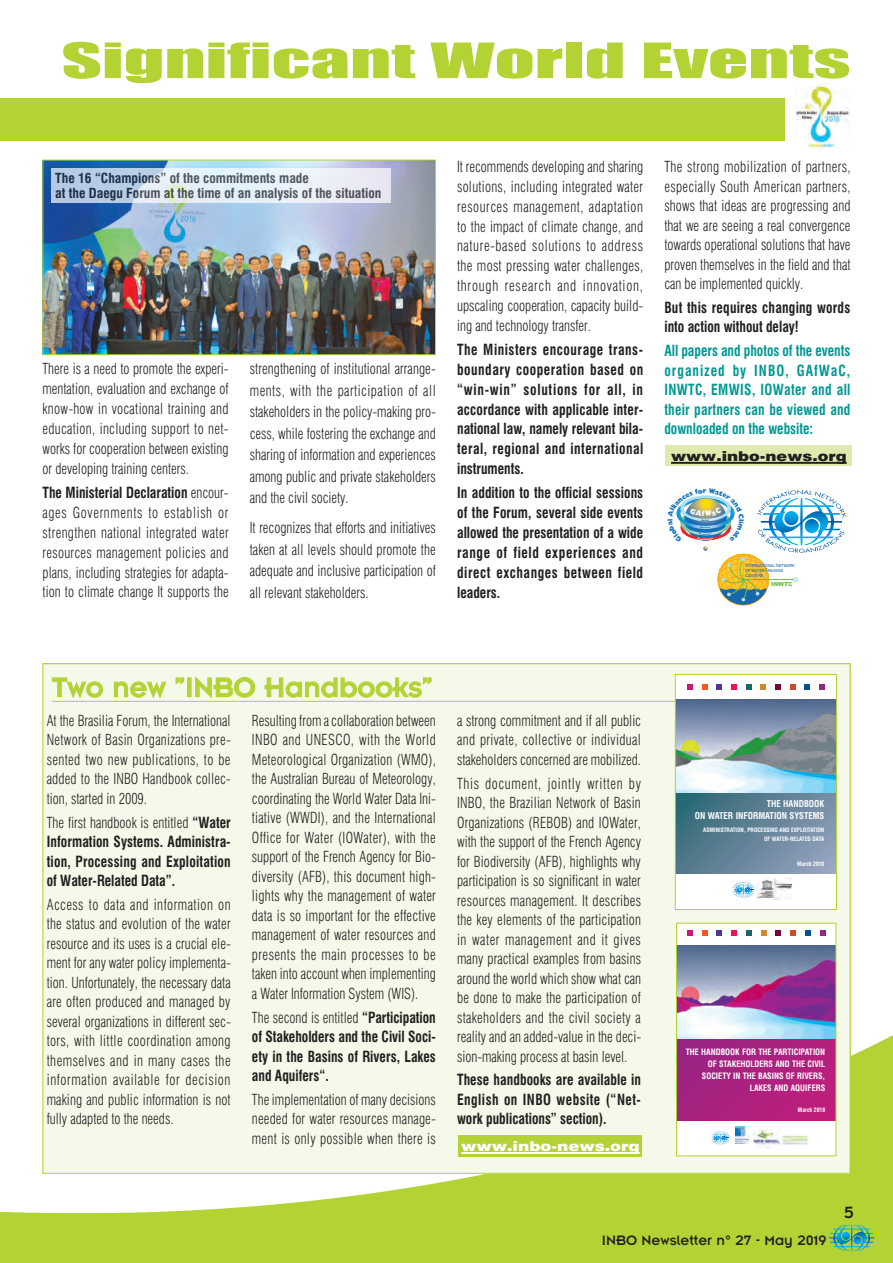
<style>
.page{position:relative;width:893px;height:1263px;background:#fff}
.page>*{position:absolute;margin:0;border:0;box-sizing:border-box;transform-origin:0 0}
.t1{font:45px "Impact";color:#b3d234;scale:1.75 1}
.t2{font:30px "Insignia";color:#b3d234}
.t3{font:18px "Insignia";color:#231f20}
.t4{font:300 condensed 15px/19.5px "Swiss 721 BT";color:#231f20;text-align:justify;scale:.9 1}
.t5{font:700 condensed 15px/19.8px "Swiss 721 BT";letter-spacing:.015em;color:#231f20;text-align:justify;scale:.9 1}
.t6{font:700 condensed 15px/19.5px "Swiss 721 BT";letter-spacing:.015em;color:#009894;text-align:justify;scale:.9 1}
.t7{font:15px "Insignia";color:#231f20}
.t8{font:700 condensed 13.5px/15px "Swiss 721 BT";color:#231f20}
.t9{font:900 13.5px "Swiss 721 BT";color:#231f20;scale:1.2 1}
.t10{font:900 13.5px "Swiss 721 BT";color:#fff;scale:1.22 1}
.t11{font:700 condensed 9.15px/11.9px "Helvetica";color:#fff;text-align:right;scale:.95 1}
.t12{font:700 condensed 8.55px/11.9px "Helvetica";color:#fff;text-align:right;scale:.95 1}
.t13{font:700 condensed 6px "Helvetica";color:#fff;scale:.95 1}
.t14{font:700 condensed 5.85px/9.4px "Helvetica";color:#fff;text-align:right;scale:.95 1}
.t15{font:900 5.55px "Arial";color:#6ebb4a;scale:1.05 1}
.t16{font:4.65px/4.9px "Blair Md ITCTT Medium";color:#1668ab;scale:.63 1}
.t17{font:800 2.4px "Gill Sans";color:#106fb8}
.s1{font-weight:700}
.s2{font-weight:300}
</style>
<div class="page">
<img style="left:0;top:959px;width:893px;height:304px">
<svg style="left:829px;top:1224px;width:45px;height:27px"></svg>
<div style="left:666px;top:445px;width:186px;height:21px;background:#deeaae"></div>
<hr style="left:671px;top:462px;width:176px;height:2px;background:#231f20">
<img style="left:45px;top:162px;width:389px;height:191px">
<div style="left:43px;top:160px;width:393px;height:195px;border:1px solid #b3d234"></div>
<svg style="left:51px;top:168px;width:339px;height:34px;background:#dae5f1"></svg>
<div style="left:43px;top:664px;width:807px;height:509px;background:#f5f9e9"></div>
<hr style="left:52px;top:701px;width:623px;height:1px;background:#b3d234">
<svg style="left:52px;top:676px;width:380px;height:23px"></svg>
<div style="left:676px;top:675px;width:160px;height:234px;background:#fff"></div>
<svg style="left:677px;top:792px;width:158px;height:81px;background:#638599"></svg>
<img style="left:677px;top:699px;width:158px;height:93px">
<svg style="left:687px;top:684px;width:6px;height:6px"></svg>
<svg style="left:702px;top:684px;width:6px;height:6px"></svg>
<svg style="left:717px;top:684px;width:5px;height:6px"></svg>
<svg style="left:731px;top:684px;width:6px;height:6px"></svg>
<svg style="left:746px;top:684px;width:5px;height:6px"></svg>
<svg style="left:761px;top:684px;width:5px;height:6px"></svg>
<svg style="left:775px;top:684px;width:6px;height:6px"></svg>
<svg style="left:790px;top:684px;width:5px;height:6px"></svg>
<svg style="left:804px;top:684px;width:6px;height:6px"></svg>
<svg style="left:819px;top:684px;width:6px;height:6px"></svg>
<svg style="left:732px;top:882px;width:23px;height:15px"></svg>
<img style="left:758px;top:879px;width:34px;height:20px">
<div style="left:675px;top:674px;width:162px;height:236px;border:1px solid #b3d234"></div>
<div style="left:676px;top:923px;width:160px;height:233px;background:#fff"></div>
<div style="left:676px;top:1039px;width:160px;height:81px;background:linear-gradient(to right,#9d2482,#bc1e7b)"></div>
<img style="left:678px;top:945px;width:156px;height:94px">
<svg style="left:687px;top:930px;width:5px;height:6px"></svg>
<svg style="left:702px;top:930px;width:5px;height:6px"></svg>
<svg style="left:717px;top:930px;width:5px;height:6px"></svg>
<svg style="left:731px;top:930px;width:6px;height:6px"></svg>
<svg style="left:746px;top:930px;width:6px;height:6px"></svg>
<svg style="left:761px;top:930px;width:5px;height:6px"></svg>
<svg style="left:776px;top:930px;width:5px;height:6px"></svg>
<svg style="left:790px;top:930px;width:6px;height:6px"></svg>
<svg style="left:805px;top:930px;width:6px;height:6px"></svg>
<svg style="left:820px;top:930px;width:6px;height:6px"></svg>
<svg style="left:711px;top:1131px;width:19px;height:13px"></svg>
<img style="left:753px;top:1129px;width:26px;height:20px">
<img style="left:735px;top:1126px;width:13px;height:18px">
<img style="left:782px;top:1135px;width:27px;height:10px">
<div style="left:676px;top:923px;width:160px;height:233px;border:1px solid #b3d234"></div>
<div style="left:459px;top:1135px;width:183px;height:22px;background:#b3d234"></div>
<hr style="left:461px;top:1152px;width:179px;height:2px;background:#fff">
<div style="left:0;top:98px;width:784px;height:42px;background:#b3d234"></div>
<img style="left:796px;top:84px;width:54px;height:64px">
<svg style="left:676px;top:490px;width:170px;height:115px"></svg>
<h1 class="t1" style="left:61px;top:33px;width:452px">Significant World Events</h1>
<p class="t8" style="left:55px;top:171px;width:328px">The 16 “Champions” of the commitments made<br>at the Daegu Forum at the time of an analysis of the situation</p>
<p class="t4" style="left:43px;top:359px;width:208px;line-height:20px">There is a need to promote the experi&shy;mentation, evaluation and exchange of know-how in vocational training and education, including support to net&shy;works for cooperation between existing or developing training centers.</p>
<p class="t4" style="left:43px;top:482px;width:208px;line-height:20px"><span class="s1">The Ministerial Declaration</span> encour&shy;ages Governments to establish or strengthen national integrated water resources management policies and plans, including strategies for adapta&shy;tion to climate change It supports the</p>
<p class="t4" style="left:250px;top:358px;width:208px;line-height:21.5px">strengthening of institutional arrange&shy;ments, with the participation of all stakeholders in the policy-making pro&shy;cess, while fostering the exchange and sharing of information and experiences among public and private stakeholders and the civil society.</p>
<p class="t4" style="left:250px;top:517px;width:208px;line-height:21.5px">It recognizes that efforts and initiatives taken at all levels should promote the adequate and inclusive participation of all relevant stakeholders.</p>
<p class="t4" style="left:457px;top:157px;width:208px">It recommends developing and sharing solutions, including integrated water resources management, adaptation to the impact of climate change, and nature-based solutions to address the most pressing water challenges, through research and innovation, upscaling cooperation, capacity build&shy;ing and technology transfer.</p>
<p class="t5" style="left:457px;top:340px;width:208px">The Ministers encourage trans&shy;boundary cooperation based on “win-win” solutions for all, in accordance with applicable inter&shy;national law, namely relevant bila&shy;teral, regional and international instruments.</p>
<p class="t5" style="left:457px;top:483px;width:208px">In addition to the official sessions of the Forum, several side events allowed the presentation of a wide range of field experiences and direct exchanges between field leaders.</p>
<p class="t4" style="left:664px;top:157px;width:208px">The strong mobilization of partners, especially South American partners, shows that ideas are progressing and that we are seeing a real convergence towards operational solutions that have proven themselves in the field and that can be implemented quickly.</p>
<p class="t5" style="left:664px;top:298px;width:208px">But this requires changing words into action without delay!</p>
<p class="t6" style="left:664px;top:341px;width:208px">All papers and photos of the events organized by INBO, GAfWaC, INWTC, EMWIS, IOWater and all their partners can be viewed and downloaded on the website:</p>
<p class="t9" style="left:671px;top:448px;width:148px">www.inbo-news.org</p>
<p class="t17" style="left:703px;top:526px;width:3px">s</p>
<p class="t16" style="left:745px;top:562px;width:79px">International Network of Water Training<br>Centers</p>
<p class="t15" style="left:771px;top:580px;width:22px">INWTC</p>
<h2 class="t2" style="left:52px;top:672px;width:382px">Two new ”INBO Handbooks”</h2>
<p class="t4" style="left:47px;top:711px;width:206px">At the Brasilia Forum, the International Network of Basin Organizations pre&shy;sented two new publications, to be added to the INBO Handbook collec&shy;tion, started in 2009.</p>
<p class="t5" style="left:47px;top:812px;width:206px"><span class="s2">The first handbook is entitled</span> “Water Information Systems. Administra&shy;tion, Processing and Exploitation of Water-Related Data”.</p>
<p class="t4" style="left:47px;top:895px;width:206px">Access to data and information on the status and evolution of the water resource and its uses is a crucial ele&shy;ment for any water policy implementa&shy;tion. Unfortunately, the necessary data are often produced and managed by several organizations in different sec&shy;tors, with little coordination among themselves and in many cases the information available for decision making and public information is not fully adapted to the needs.</p>
<h2 class="t2" style="left:52px;top:672px;width:482px">Deux nouveaux ”Manuels du RIOB”</h2>
<p class="t4" style="left:457px;top:711px;width:206px">a strong commitment and if all public and private, collective or individual stakeholders concerned are mobilized.</p>
<p class="t4" style="left:457px;top:773px;width:206px">This document, jointly written by INBO, the Brazilian Network of Basin Organizations (REBOB) and IOWater, with the support of the French Agency for Biodiversity (AFB), highlights why participation is so significant in water resources management. It describes the key elements of the participation in water management and it gives many practical examples from basins around the world which show what can be done to make the participation of stakeholders and the civil society a reality and an added-value in the deci&shy;sion-making process at basin level.</p>
<p class="t5" style="left:457px;top:1070px;width:206px">These handbooks are available in English on INBO website (“Net&shy;work publications” section).</p>
<p class="t4" style="left:252px;top:711px;width:206px">Resulting from a collaboration between INBO and UNESCO, with the World Meteorological Organization (WMO), the Australian Bureau of Meteorology, coordinating the World Water Data Ini&shy;tiative (WWDI), and the International Office for Water (IOWater), with the support of the French Agency for Bio&shy;diversity (AFB), this document high&shy;lights why the management of water data is so important for the effective management of water resources and presents the main processes to be taken into account when implementing a Water Information System (WIS).</p>
<p class="t5" style="left:252px;top:1007px;width:206px"><span class="s2">The second is entitled</span> “Participation of Stakeholders and the Civil Soci&shy;ety in the Basins of Rivers, Lakes and Aquifers“.</p>
<p class="t4" style="left:252px;top:1090px;width:206px">The implementation of many decisions needed for water resources manage&shy;ment is only possible when there is</p>
<p class="t10" style="left:461px;top:1138px;width:148px">www.inbo-news.org</p>
<p class="t11" style="left:695px;top:798px;width:138px">THE HANDBOOK<br>ON WATER INFORMATION SYSTEMS</p>
<p class="t14" style="left:703px;top:825px;width:129px">ADMINISTRATION, PROCESSING AND EXPLOITATION<br>OF WATER-RELATED DATA</p>
<p class="t14" style="left:797px;top:859px;width:30px">March 2018</p>
<p class="t12" style="left:686px;top:1046px;width:148px">THE HANDBOOK FOR THE PARTICIPATION<br>OF STAKEHOLDERS AND THE CIVIL<br>SOCIETY IN THE BASINS OF RIVERS,<br>LAKES AND AQUIFERS</p>
<p class="t13" style="left:798px;top:1106px;width:30px">March 2018</p>
<p class="t3" style="left:844px;top:1203px;width:11px">5</p>
<p class="t7" style="left:602px;top:1232px;width:226px">INBO Newsletter n° 27 - May 2019</p>
</div>
